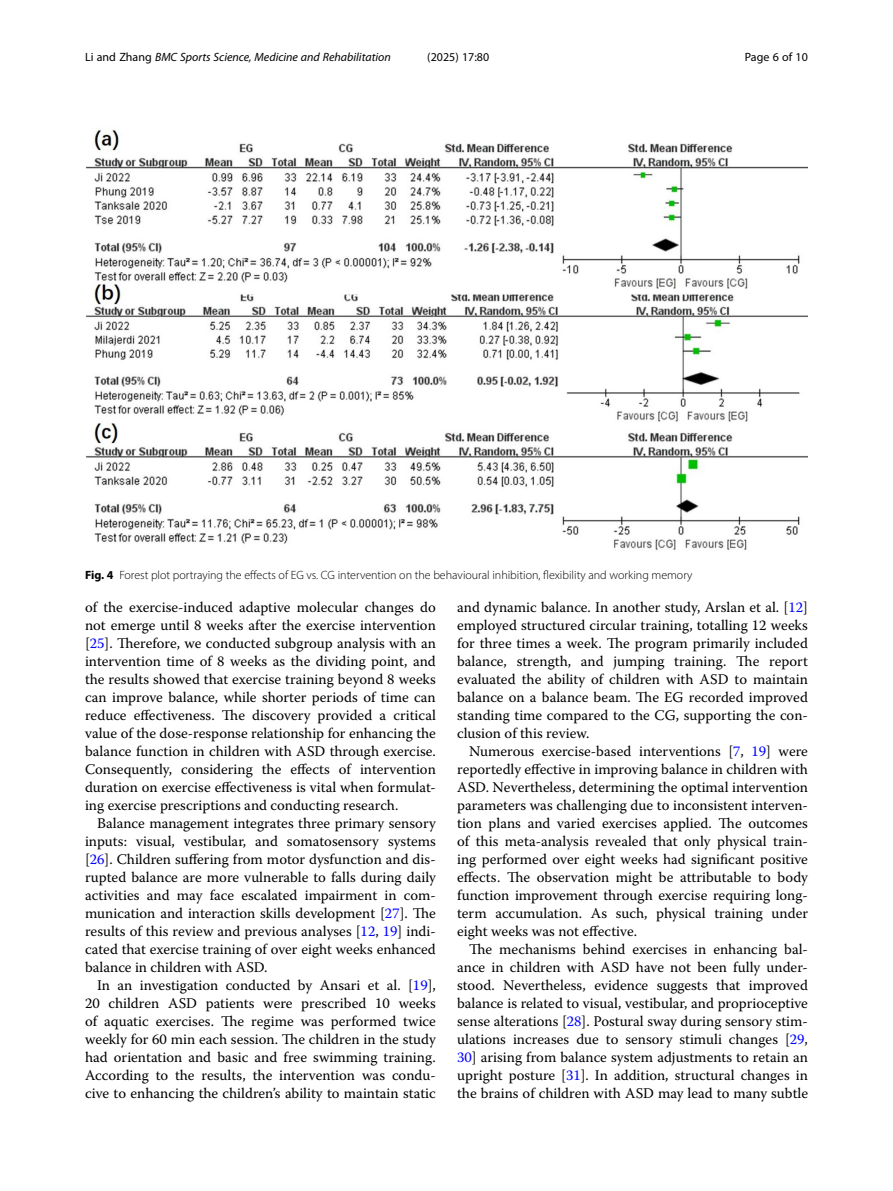
<style>
.page{position:relative;width:893px;height:1191px;background:#fff}
.page>*{position:absolute;margin:0;border:0;box-sizing:border-box;transform-origin:0 0}
.Body_Text_Indent{font:14.7px/18px "Warnock Pro";color:#000;text-align:justify}
.Body_Text{font:14.7px/18px "Warnock Pro";color:#000;text-align:justify}
.Figure_Caption{font:300 12px "Myriad Pro";color:#000}
.t1{font:italic 12px "Myriad Pro";color:#000}
.t2{font:12px "Myriad Pro";color:#000}
.s1{font-style:normal}
.s2{font-weight:700}
.s3{color:#00f}
</style>
<div class="page">
<img style="left:86px;top:129px;width:722px;height:421px">
<p class="t1" style="left:85px;top:50px;width:307px"><span class="s1">Li and Zhang</span> BMC Sports Science, Medicine and Rehabilitation</p>
<p class="t2" style="left:427px;top:50px;width:63px">(2025) 17:80</p>
<p class="t2" style="left:745px;top:50px;width:65px">Page 6 of 10</p>
<p class="Figure_Caption" style="left:85px;top:568px;width:609px"><span class="s2">Fig. 4</span> Forest plot portraying the effects of EG vs. CG intervention on the behavioural inhibition, flexibility and working memory</p>
<p class="Body_Text" style="left:85px;top:598px;width:352px">of the exercise-induced adaptive molecular changes do not emerge until 8 weeks after the exercise intervention [<span class="s3">25</span>]. Therefore, we conducted subgroup analysis with an intervention time of 8 weeks as the dividing point, and the results showed that exercise training beyond 8 weeks can improve balance, while shorter periods of time can reduce effectiveness. The discovery provided a critical value of the dose-response relationship for enhancing the balance function in children with ASD through exercise.<br>Consequently, considering the effects of intervention duration on exercise effectiveness is vital when formulat&shy;ing exercise prescriptions and conducting research.</p>
<p class="Body_Text_Indent" style="left:85px;top:814px;width:352px;text-indent:12px">Balance management integrates three primary sensory inputs: visual, vestibular, and somatosensory systems [<span class="s3">26</span>]. Children suffering from motor dysfunction and dis&shy;rupted balance are more vulnerable to falls during daily activities and may face escalated impairment in com&shy;munication and interaction skills development [<span class="s3">27</span>]. The results of this review and previous analyses [<span class="s3">12</span>, <span class="s3">19</span>] indi&shy;cated that exercise training of over eight weeks enhanced balance in children with ASD.</p>
<p class="Body_Text_Indent" style="left:85px;top:976px;width:352px;text-indent:12px">In an investigation conducted by Ansari et al. [<span class="s3">19</span>], 20 children ASD patients were prescribed 10 weeks of aquatic exercises. The regime was performed twice weekly for 60 min each session. The children in the study had orientation and basic and free swimming training.<br>According to the results, the intervention was condu&shy;cive to enhancing the children’s ability to maintain static</p>
<p class="Body_Text_Indent" style="left:457px;top:598px;width:352px">and dynamic balance. In another study, Arslan et al. [<span class="s3">12</span>] employed structured circular training, totalling 12 weeks for three times a week. The program primarily included balance, strength, and jumping training. The report evaluated the ability of children with ASD to maintain balance on a balance beam. The EG recorded improved standing time compared to the CG, supporting the con&shy;clusion of this review.</p>
<p class="Body_Text_Indent" style="left:457px;top:742px;width:352px;text-indent:12px">Numerous exercise-based interventions [<span class="s3">7</span>, <span class="s3">19</span>] were reportedly effective in improving balance in children with ASD. Nevertheless, determining the optimal intervention parameters was challenging due to inconsistent interven&shy;tion plans and varied exercises applied. The outcomes of this meta-analysis revealed that only physical train&shy;ing performed over eight weeks had significant positive effects. The observation might be attributable to body function improvement through exercise requiring long&shy;term accumulation. As such, physical training under eight weeks was not effective.</p>
<p class="Body_Text_Indent" style="left:457px;top:940px;width:352px;text-indent:12px">The mechanisms behind exercises in enhancing bal&shy;ance in children with ASD have not been fully under&shy;stood. Nevertheless, evidence suggests that improved balance is related to visual, vestibular, and proprioceptive sense alterations [<span class="s3">28</span>]. Postural sway during sensory stim&shy;ulations increases due to sensory stimuli changes [<span class="s3">29</span>, <span class="s3">30</span>] arising from balance system adjustments to retain an upright posture [<span class="s3">31</span>]. In addition, structural changes in the brains of children with ASD may lead to many subtle</p>
</div>
